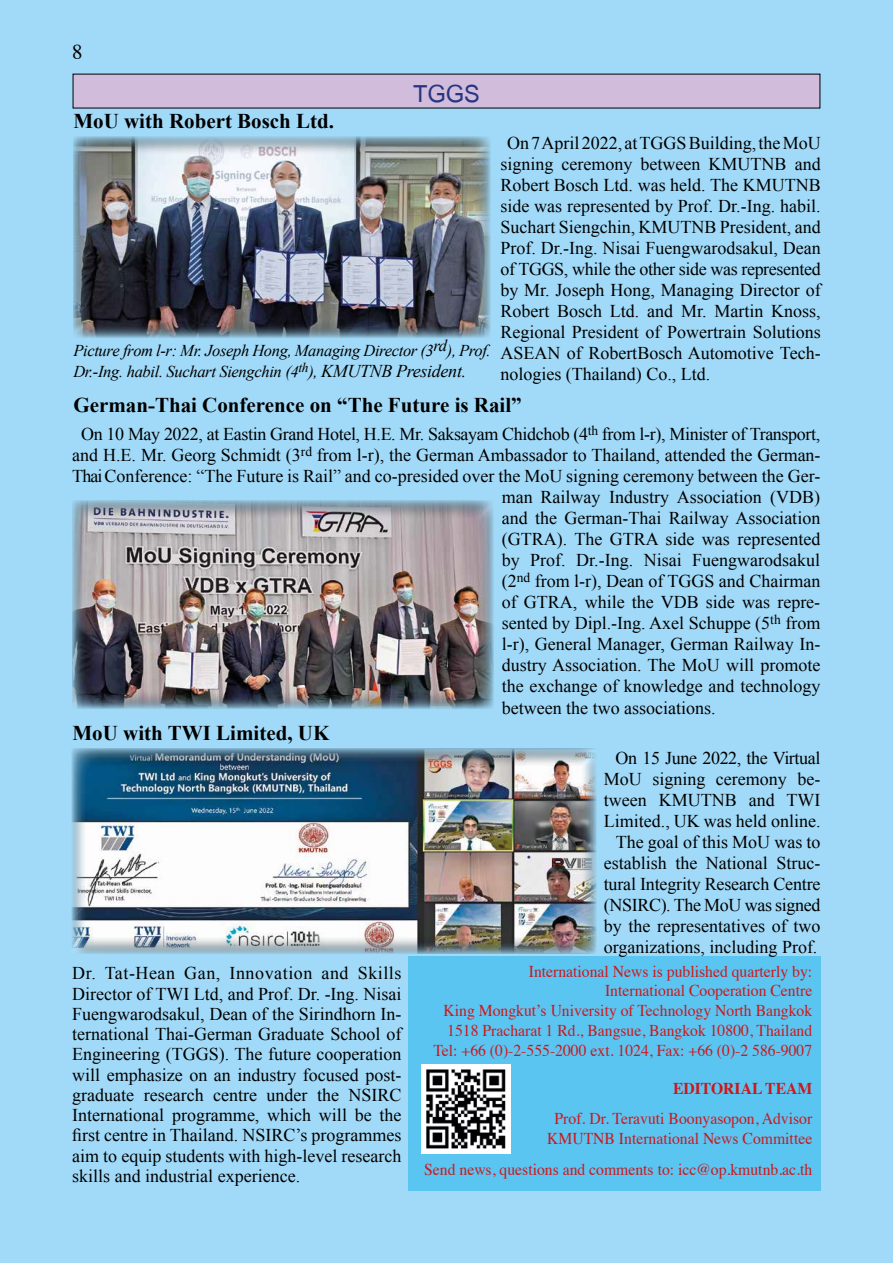
<style>
.page{position:relative;width:893px;height:1263px;background:#a1daf8}
.page>*{position:absolute;margin:0;border:0;box-sizing:border-box;transform-origin:0 0}
.t1{font:700 36px "Cordia New";color:#283583}
.t2{font:700 21px "Times New Roman";color:#000}
.t3{font:21px "Times";color:#000}
.t4{font:18px/21px "Times New Roman";color:#000;text-align:justify}
.t5{font:18px "Times New Roman";letter-spacing:-.02em;color:#000}
.t6{font:16.5px/19.8px "Times";color:#cd171a;text-align:right;scale:.95 1}
.t7{font:italic 16.5px/21px "Times New Roman";letter-spacing:-.02em;color:#000}
.t8{font:700 16.5px "Times";color:#cd171a;scale:.95 1}
.s1{font-size:18px}
</style>
<div class="page">
<div style="left:73px;top:74px;width:747px;height:34px;background:#d1bcdc"></div>
<div style="left:408px;top:956px;width:413px;height:234px;background:#5bc5f2"></div>
<img style="left:421px;top:1065px;width:89px;height:89px">
<div style="left:72px;top:135px;width:419px;height:204px;background:#000;opacity:.5"></div>
<div style="left:71px;top:497px;width:423px;height:212px;background:#000;opacity:.5"></div>
<div style="left:70px;top:747px;width:527px;height:208px;background:#000;opacity:.5"></div>
<p class="t3" style="left:72px;top:32px;width:12px">8</p>
<p class="t2" style="left:73px;top:106px;width:262px">MoU with Robert Bosch Ltd.</p>
<h1 class="t1" style="left:413px;top:72px;width:68px">TGGS</h1>
<p class="t7" style="left:73px;top:339px;width:419px">Picture from l-r: Mr. Joseph Hong, Managing Director (3rd), Prof.<br>Dr.-Ing. habil. Suchart Siengchin (4<sup>th</sup>), <span class="s1">KMUTNB President.</span></p>
<p class="t4" style="left:500px;top:132px;width:322px;text-indent:7px">On 7 April 2022, at TGGS Building, the MoU signing ceremony between KMUTNB and Robert Bosch Ltd. was held. The KMUTNB side was represented by Prof. Dr.-Ing. habil.<br>Suchart Siengchin, KMUTNB President, and Prof. Dr.-Ing. Nisai Fuengwarodsakul, Dean of TGGS, while the other side was represented by Mr. Joseph Hong, Managing Director of Robert Bosch Ltd. and Mr. Martin Knoss, Regional President of Powertrain Solutions ASEAN of RobertBosch Automotive Tech&shy;nologies (Thailand) Co., Ltd.</p>
<p class="t2" style="left:73px;top:390px;width:450px">German-Thai Conference on “The Future is Rail”</p>
<p class="t5" style="left:81px;top:422px;width:741px">On 10 May 2022, at Eastin Grand Hotel, H.E. Mr. Saksayam Chidchob (4<sup>th</sup> from l-r), Minister of Transport,</p>
<p class="t4" style="left:72px;top:444px;width:749px">and H.E. Mr. Georg Schmidt (3<sup>rd</sup> from l-r), the German Ambassador to Thailand, attended the German-</p>
<p class="t4" style="left:72px;top:465px;width:749px">Thai Conference: “The Future is Rail” and co-presided over the MoU signing ceremony between the Ger-</p>
<p class="t4" style="left:502px;top:486px;width:320px">man Railway Industry Association (VDB)</p>
<p class="t4" style="left:502px;top:507px;width:320px">and the German-Thai Railway Association</p>
<p class="t4" style="left:502px;top:528px;width:320px">(GTRA). The GTRA side was represented</p>
<p class="t4" style="left:502px;top:549px;width:320px">by Prof. Dr.-Ing. Nisai Fuengwarodsakul</p>
<p class="t4" style="left:502px;top:570px;width:320px">(2<sup>nd</sup> from l-r), Dean of TGGS and Chairman</p>
<p class="t4" style="left:502px;top:591px;width:320px">of GTRA, while the VDB side was repre-</p>
<p class="t4" style="left:502px;top:612px;width:320px">sented by Dipl.-Ing. Axel Schuppe (5<sup>th</sup> from</p>
<p class="t4" style="left:502px;top:633px;width:320px">l-r), General Manager, German Railway In-</p>
<p class="t4" style="left:502px;top:654px;width:320px">dustry Association. The MoU will promote</p>
<p class="t4" style="left:502px;top:675px;width:320px">the exchange of knowledge and technology</p>
<p class="t4" style="left:502px;top:697px;width:215px">between the two associations.</p>
<p class="t2" style="left:72px;top:718px;width:258px">MoU with TWI Limited, UK</p>
<p class="t4" style="left:72px;top:963px;width:331px;line-height:20.2px">Dr. Tat-Hean Gan, Innovation and Skills Director of TWI Ltd, and Prof. Dr. -Ing. Nisai Fuengwarodsakul, Dean of the Sirindhorn In&shy;ternational Thai-German Graduate School of Engineering (TGGS). The future cooperation will emphasize on an industry focused post&shy;graduate research centre under the NSIRC International programme, which will be the first centre in Thailand. NSIRC’s programmes aim to equip students with high-level research skills and industrial experience.</p>
<p class="t4" style="left:604px;top:747px;width:218px;text-align:right">On 15 June 2022, the Virtual<br>MoU signing ceremony be&shy;tween KMUTNB and TWI<br>Limited., UK was held online.<br>The goal of this MoU was to establish the National Struc&shy;tural Integrity Research Centre (NSIRC). The MoU was signed by the representatives of two organizations, including Prof.</p>
<p class="t6" style="left:433px;top:960px;width:400px">International News is published quarterly by:<br>International Cooperation Centre<br>King Mongkut’s University of Technology North Bangkok 1518 Pracharat 1 Rd., Bangsue, Bangkok 10800, Thailand Tel: +66 (0)-2-555-2000 ext. 1024, Fax: +66 (0)-2 586-9007</p>
<p class="t8" style="left:673px;top:1072px;width:148px">EDITORIAL TEAM</p>
<p class="t6" style="left:547px;top:1107px;width:281px;text-align:center">Prof. Dr. Teravuti Boonyasopon, Advisor<br>KMUTNB International News Committee</p>
<p class="t6" style="left:424px;top:1158px;width:410px">Send news, questions and comments to: icc@op.kmutnb.ac.th</p>
</div>
